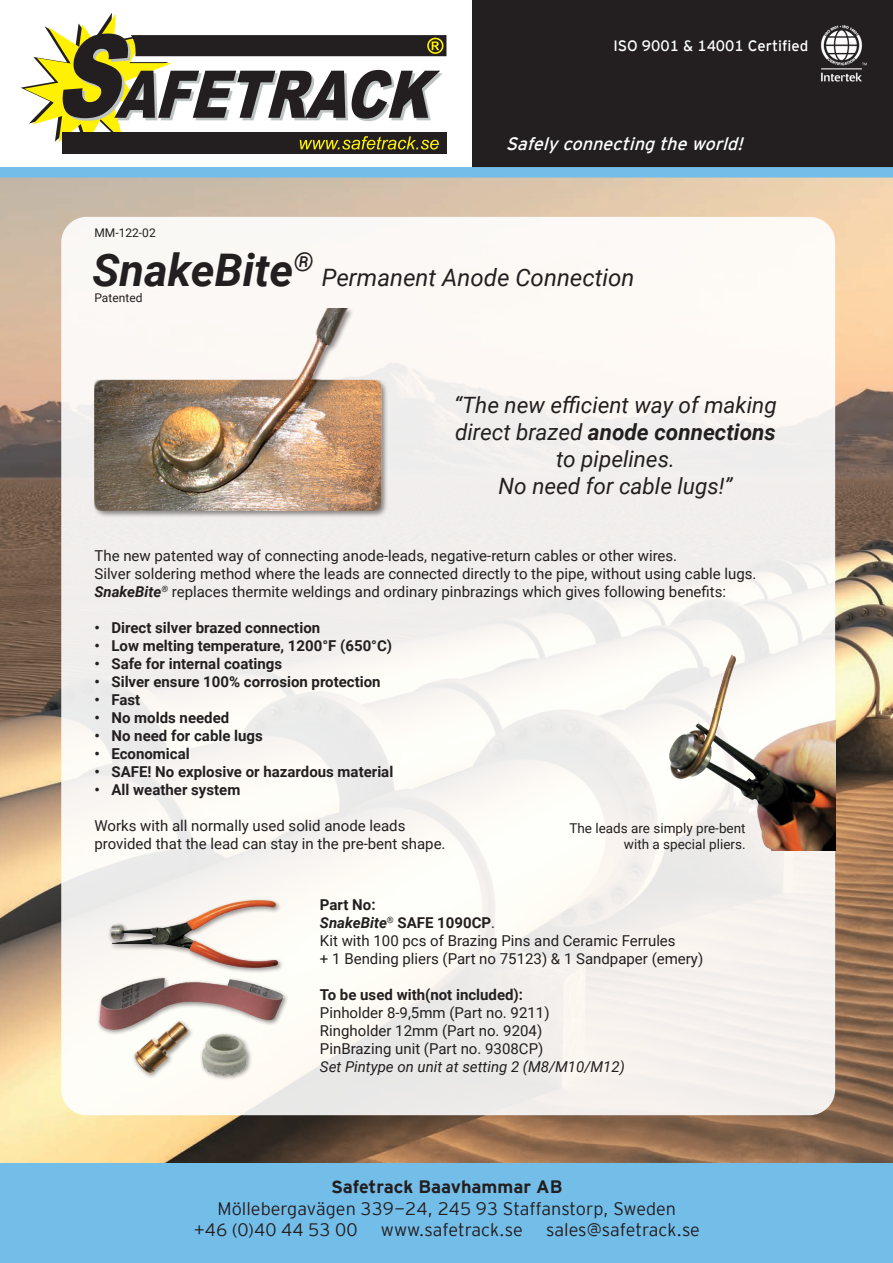
<style>
.page{position:relative;width:893px;height:1263px;background:#fff}
.page>*{position:absolute;margin:0;border:0;box-sizing:border-box;transform-origin:0 0}
.t1{font:italic 700 45px "Roboto";color:#231f20}
.t2{font:italic 24px "Roboto";color:#231f20}
.t3{font:italic 22.5px/27px "Roboto";color:#231f20;text-align:center}
.t4{font:18px/21.6px "Interstate Mono Lgt";color:#231f20}
.t5{font:italic 18px "Interstate Mono";color:#fff}
.t6{font:700 18px "Interstate Mono";color:#231f20}
.t7{font:15px/18px "Roboto";color:#231f20}
.t8{font:700 15px "Roboto";color:#231f20}
.t9{font:italic 15px "Roboto";color:#231f20}
.t10{font:15px "Interstate Mono";color:#fff}
.t11{font:13.5px/16.2px "Roboto";color:#231f20;text-align:right}
.t12{font:12px "Roboto";color:#231f20}
.s1{font-weight:700}
.s2{font-weight:700;font-style:italic}
</style>
<div class="page">
<img style="left:0;top:178px;width:893px;height:985px">
<div style="left:61px;top:217px;width:774px;height:898px;background:#f6f2ef;border-radius:26px"></div>
<div style="left:472px;top:0;width:421px;height:167px;background:#231f20"></div>
<div style="left:62px;top:133px;width:384px;height:21px;background:#231f20"></div>
<svg style="left:21px;top:13px;width:425px;height:137px"></svg>
<img style="left:812px;top:23px;width:59px;height:60px">
<div style="left:93px;top:308px;width:295px;height:210px;background:#231f20;opacity:.5"></div>
<img style="left:94px;top:309px;width:292px;height:201px">
<div style="left:96px;top:897px;width:192px;height:184px;background:#231f20;opacity:.5"></div>
<img style="left:98px;top:899px;width:197px;height:177px">
<img style="left:666px;top:653px;width:169px;height:198px">
<div style="left:0;top:1163px;width:893px;height:100px;background:#73bde9"></div>
<div style="left:0;top:167px;width:893px;height:11px;background:#73bde9"></div>
<p class="t10" style="left:613px;top:37px;width:196px">ISO 9001 &amp; 14001 Certified</p>
<p class="t5" style="left:506px;top:133px;width:244px">Safely connecting the world!</p>
<p class="t12" style="left:94px;top:224px;width:63px">MM-122-02</p>
<h1 class="t1" style="left:92px;top:238px;width:223px">SnakeBite<sup>®</sup></h1>
<p class="t12" style="left:94px;top:290px;width:49px">Patented</p>
<h2 class="t2" style="left:322px;top:260px;width:314px">Permanent Anode Connection</h2>
<h3 class="t3" style="left:454px;top:391px;width:324px">“The new efficient way of making direct brazed <span class="s1">anode connections </span>to pipelines.<br>No need for cable lugs!”</h3>
<p class="t7" style="left:94px;top:546px;width:664px">The new patented way of connecting anode-leads, negative-return cables or other wires.<br>Silver soldering method where the leads are connected directly to the pipe, without using cable lugs.<br><span class="s2">SnakeBite</span><sup>®</sup> replaces thermite weldings and ordinary pinbrazings which gives following benefits:</p>
<p class="t8" style="left:94px;top:617px;width:227px">• Direct silver brazed connection</p>
<p class="t8" style="left:94px;top:635px;width:299px">• Low melting temperature, 1200°F (650°C)</p>
<p class="t8" style="left:94px;top:653px;width:189px">• Safe for internal coatings</p>
<p class="t8" style="left:94px;top:671px;width:288px">• Silver ensure 100% corrosion protection</p>
<p class="t8" style="left:94px;top:689px;width:47px">• Fast</p>
<p class="t8" style="left:94px;top:707px;width:136px">• No molds needed</p>
<p class="t8" style="left:94px;top:725px;width:170px">• No need for cable lugs</p>
<p class="t8" style="left:94px;top:743px;width:97px">• Economical</p>
<p class="t8" style="left:94px;top:761px;width:300px">• SAFE! No explosive or hazardous material</p>
<p class="t8" style="left:94px;top:779px;width:147px">• All weather system</p>
<p class="t7" style="left:94px;top:816px;width:353px">Works with all normally used solid anode leads provided that the lead can stay in the pre-bent shape.</p>
<p class="t11" style="left:569px;top:820px;width:178px">The leads are simply pre-bent with a special pliers.</p>
<p class="t7" style="left:320px;top:895px;width:385px"><span class="s1">Part No:<br></span><span class="s2">SnakeBite</span><sup>®</sup> <span class="s1">SAFE 1090CP</span>.<br>Kit with 100 pcs of Brazing Pins and Ceramic Ferrules<br>+ 1 Bending pliers (Part no 75123) &amp; 1 Sandpaper (emery)</p>
<p class="t8" style="left:320px;top:984px;width:205px">To be used with(not included):</p>
<p class="t7" style="left:320px;top:1003px;width:231px">Pinholder 8-9,5mm (Part no. 9211)<br>Ringholder 12mm (Part no. 9204)<br>PinBrazing unit (Part no. 9308CP)</p>
<p class="t9" style="left:320px;top:1056px;width:306px">Set Pintype on unit at setting 2 (M8/M10/M12)</p>
<p class="t6" style="left:331px;top:1176px;width:233px">Safetrack Baavhammar AB</p>
<p class="t4" style="left:194px;top:1197px;width:484px;text-indent:24px">Möllebergavägen 339-24, 245 93 Staffanstorp, Sweden +46 (0)40 44 53 00</p>
<p class="t4" style="left:381px;top:1219px;width:143px">www.safetrack.se</p>
<p class="t4" style="left:546px;top:1219px;width:155px">sales@safetrack.se</p>
</div>
